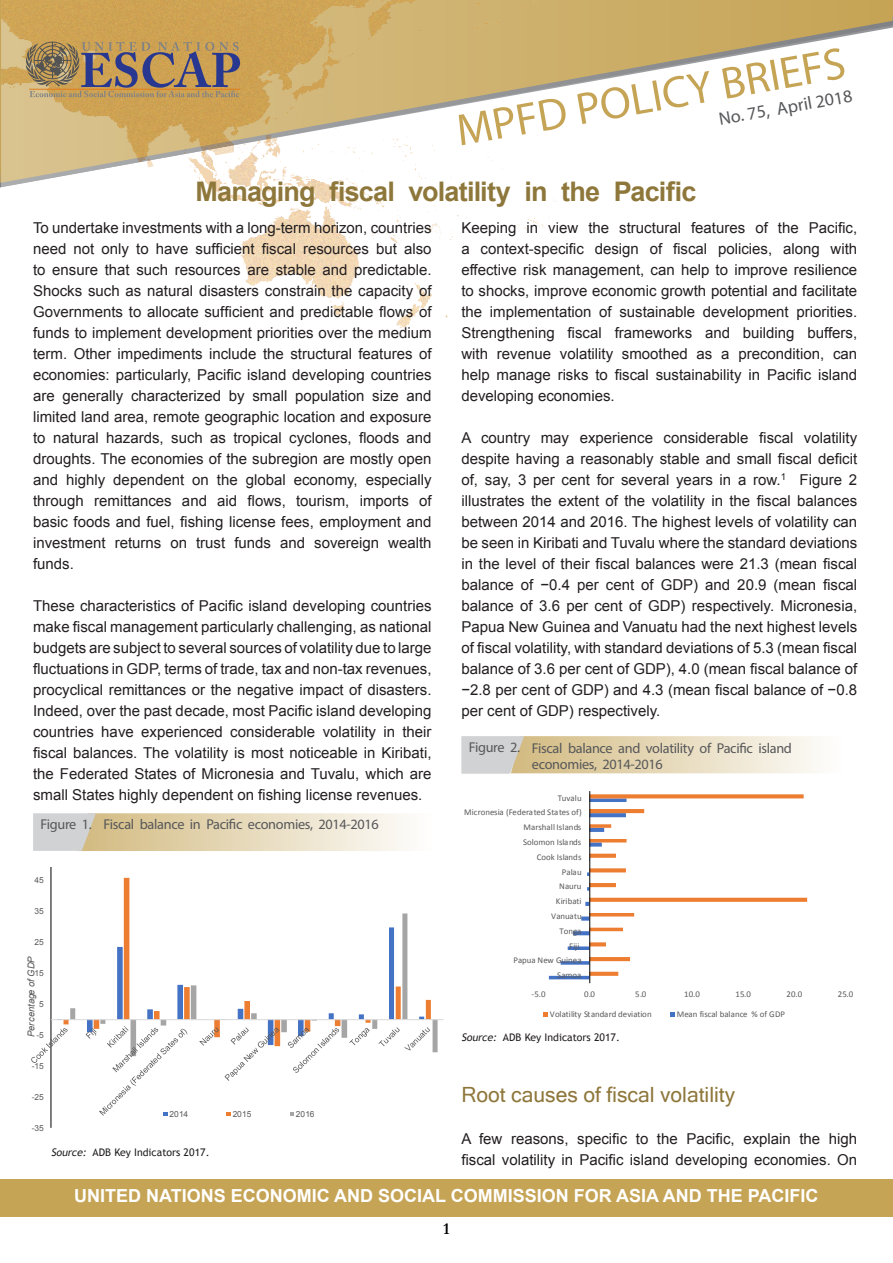
<style>
.page{position:relative;width:893px;height:1263px;background:#fff}
.page>*{position:absolute;margin:0;border:0;box-sizing:border-box;transform-origin:0 0}
.t1{font:45px "Myriad Pro";color:#c6a455}
.t2{font:700 27px "Arial";letter-spacing:-.03em;color:#8e773b}
.t3{font:21px "Microsoft Sans Serif";color:#8e773b}
.t4{font:700 18px "Arial";color:#fff}
.t5{font:18px "Myriad Pro";color:#57585a}
.t6{font:700 16.5px "Garamond";color:#000}
.t7{font:15px/21px "Arial";color:#231f20;text-align:justify}
.t8{font:14.25px/16.2px "Myriad Pro";letter-spacing:-.02em;color:#57585a}
.t9{font:10.5px "Trebuchet MS";color:#231f20}
.t10{font:italic 9.45px "Arial";letter-spacing:-.025em;color:#595959}
.t11{font:8.85px "Calibri";letter-spacing:.005em;color:#595959}
.t12{font:8.4px "Arial";letter-spacing:-.025em;color:#595959}
.s1{font-style:italic}
</style>
<div class="page">
<img style="left:217px;top:193px;width:350px;height:135px">
<svg style="left:584px;top:0;width:309px;height:83px"></svg>
<img style="left:1px;top:0;width:583px;height:193px">
<svg style="left:26px;top:42px;width:214px;height:55px"></svg>
<div style="left:0;top:1179px;width:893px;height:38px;background:#c6a455"></div>
<svg style="left:33px;top:813px;width:373px;height:38px"></svg>
<svg style="left:461px;top:736px;width:357px;height:38px"></svg>
<hr style="left:51px;top:1019px;width:392px;height:1px;background:#d9d9d9">
<svg style="left:31px;top:867px;width:407px;height:261px"></svg>
<svg style="left:543px;top:791px;width:265px;height:226px"></svg>
<p class="t1" style="left:452px;top:104px;width:396px;rotate:-10deg">MPFD POLICY BRIEFS</p>
<p class="t5" style="left:717px;top:108px;width:137px;rotate:-10deg">No. 75, April 2018</p>
<p class="t2" style="left:195px;top:174px;width:503px">Managing fiscal volatility in the Pacific</p>
<p class="t7" style="left:33px;top:217px;width:400px">To undertake investments with a long-term horizon, countries need not only to have sufficient fiscal resources but also to ensure that such resources are stable and predictable.<br>Shocks such as natural disasters constrain the capacity of Governments to allocate sufficient and predictable flows of funds to implement development priorities over the medium term. Other impediments include the structural features of economies: particularly, Pacific island developing countries are generally characterized by small population size and limited land area, remote geographic location and exposure to natural hazards, such as tropical cyclones, floods and droughts. The economies of the subregion are mostly open and highly dependent on the global economy, especially through remittances and aid flows, tourism, imports of basic foods and fuel, fishing license fees, employment and investment returns on trust funds and sovereign wealth funds.</p>
<p class="t7" style="left:33px;top:595px;width:400px">These characteristics of Pacific island developing countries make fiscal management particularly challenging, as national budgets are subject to several sources of volatility due to large fluctuations in GDP, terms of trade, tax and non-tax revenues, procyclical remittances or the negative impact of disasters.<br>Indeed, over the past decade, most Pacific island developing countries have experienced considerable volatility in their fiscal balances. The volatility is most noticeable in Kiribati, the Federated States of Micronesia and Tuvalu, which are small States highly dependent on fishing license revenues.</p>
<p class="t7" style="left:461px;top:217px;width:397px">Keeping in view the structural features of the Pacific, a context-specific design of fiscal policies, along with effective risk management, can help to improve resilience to shocks, improve economic growth potential and facilitate the implementation of sustainable development priorities.<br>Strengthening fiscal frameworks and building buffers, with revenue volatility smoothed as a precondition, can help manage risks to fiscal sustainability in Pacific island developing economies.</p>
<p class="t7" style="left:461px;top:427px;width:397px">A country may experience considerable fiscal volatility despite having a reasonably stable and small fiscal deficit of, say, 3 per cent for several years in a row.<sup>1</sup> Figure 2 illustrates the extent of the volatility in the fiscal balances between 2014 and 2016. The highest levels of volatility can be seen in Kiribati and Tuvalu where the standard deviations in the level of their fiscal balances were 21.3 (mean fiscal balance of −0.4 per cent of GDP) and 20.9 (mean fiscal balance of 3.6 per cent of GDP) respectively. Micronesia, Papua New Guinea and Vanuatu had the next highest levels of fiscal volatility, with standard deviations of 5.3 (mean fiscal balance of 3.6 per cent of GDP), 4.0 (mean fiscal balance of −2.8 per cent of GDP) and 4.3 (mean fiscal balance of −0.8 per cent of GDP) respectively.</p>
<p class="t8" style="left:469px;top:739px;width:53px">Figure 2.</p>
<p class="t8" style="left:532px;top:740px;width:262px">Fiscal balance and volatility of Pacific island economies, 2014-2016</p>
<p class="t11" style="left:558px;top:792px;width:26px">Tuvalu</p>
<p class="t8" style="left:40px;top:816px;width:53px">Figure 1.</p>
<p class="t8" style="left:104px;top:816px;width:277px">Fiscal balance in Pacific economies, 2014-2016</p>
<p class="t12" style="left:35px;top:875px;width:11px">45</p>
<p class="t12" style="left:35px;top:906px;width:11px">35</p>
<p class="t12" style="left:35px;top:936px;width:11px">25</p>
<p class="t10" style="left:25px;top:1037px;width:82px;rotate:-90deg">Percentage of GDP</p>
<p class="t12" style="left:35px;top:967px;width:11px">15</p>
<p class="t12" style="left:39px;top:998px;width:6px">5</p>
<p class="t12" style="left:36px;top:1029px;width:9px">-5</p>
<p class="t12" style="left:32px;top:1060px;width:13px">-15</p>
<p class="t12" style="left:32px;top:1091px;width:13px">-25</p>
<p class="t12" style="left:32px;top:1122px;width:13px">-35</p>
<p class="t12" style="left:170px;top:1108px;width:20px">2014</p>
<p class="t12" style="left:233px;top:1108px;width:20px">2015</p>
<p class="t12" style="left:296px;top:1108px;width:20px">2016</p>
<p class="t9" style="left:51px;top:1146px;width:160px"><span class="s1">Source:</span> ADB Key Indicators 2017.</p>
<p class="t11" style="left:464px;top:807px;width:119px">Micronesia (Federated States of)</p>
<p class="t11" style="left:524px;top:822px;width:59px">Marshall Islands</p>
<p class="t11" style="left:523px;top:836px;width:60px">Solomon Islands</p>
<p class="t11" style="left:537px;top:851px;width:46px">Cook Islands</p>
<p class="t11" style="left:562px;top:866px;width:21px">Palau</p>
<p class="t11" style="left:559px;top:881px;width:24px">Nauru</p>
<p class="t11" style="left:556px;top:896px;width:27px">Kiribati</p>
<p class="t11" style="left:551px;top:910px;width:32px">Vanuatu</p>
<p class="t11" style="left:560px;top:925px;width:23px">Tonga</p>
<p class="t11" style="left:569px;top:940px;width:12px">Fiji</p>
<p class="t11" style="left:513px;top:955px;width:70px">Papua New Guinea</p>
<p class="t11" style="left:557px;top:969px;width:26px">Samoa</p>
<p class="t11" style="left:532px;top:988px;width:15px">-5.0</p>
<p class="t11" style="left:584px;top:988px;width:12px">0.0</p>
<p class="t11" style="left:635px;top:988px;width:12px">5.0</p>
<p class="t11" style="left:684px;top:988px;width:17px">10.0</p>
<p class="t11" style="left:735px;top:988px;width:17px">15.0</p>
<p class="t11" style="left:786px;top:988px;width:17px">20.0</p>
<p class="t11" style="left:838px;top:988px;width:17px">25.0</p>
<p class="t11" style="left:550px;top:1008px;width:103px">Volatility Standard deviation</p>
<p class="t11" style="left:677px;top:1008px;width:110px">Mean fiscal balance % of GDP</p>
<p class="t9" style="left:461px;top:1030px;width:160px"><span class="s1">Source:</span> ADB Key Indicators 2017.</p>
<p class="t3" style="left:461px;top:1081px;width:275px">Root causes of fiscal volatility</p>
<p class="t7" style="left:461px;top:1129px;width:397px">A few reasons, specific to the Pacific, explain the high fiscal volatility in Pacific island developing economies. On</p>
<p class="t4" style="left:74px;top:1183px;width:746px">UNITED NATIONS ECONOMIC AND SOCIAL COMMISSION FOR ASIA AND THE PACIFIC</p>
<p class="t6" style="left:443px;top:1217px;width:8px">1</p>
</div>
